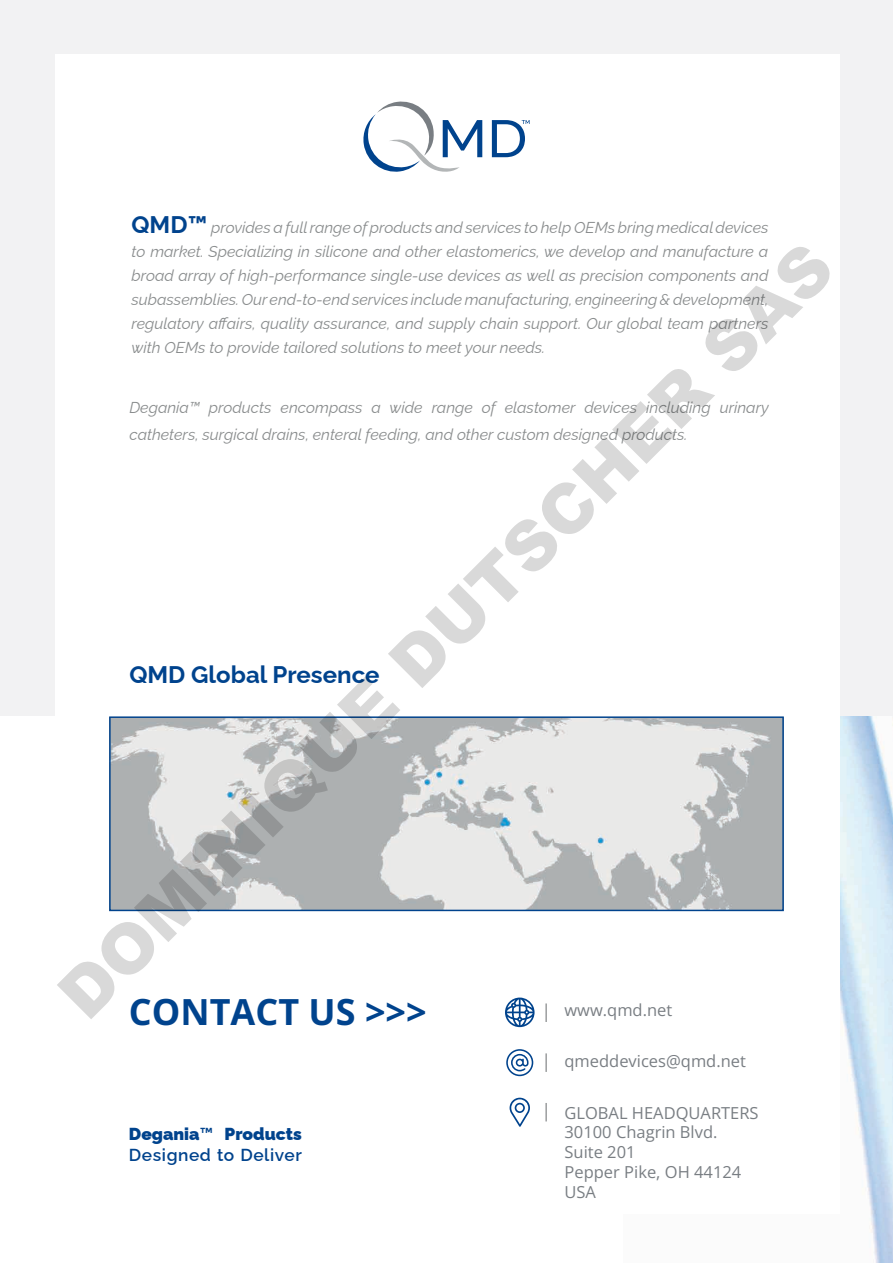
<style>
.page{position:relative;width:893px;height:1263px;background:#fff}
.page>*{position:absolute;margin:0;border:0;box-sizing:border-box;transform-origin:0 0}
.t1{font:900 67.95px "Arial";color:rgb(0 0 0/.15)}
.t2{font:700 36px "Open Sans";color:#00438d}
.t3{font:700 24px "Raleway";color:#00438d}
.t4{font:600 17.4px/20.9px "Raleway";letter-spacing:.035em;color:#00438d}
.t5{font:16.5px/19.8px "Open Sans";color:#797e83}
.t6{font:italic 15.75px/24px "Raleway";color:#898c8d}
.s1{font-weight:700;font-style:normal;font-size:24px;color:#00438d}
.s2{font-weight:900}
</style>
<div class="page">
<img style="left:840px;top:715px;width:53px;height:548px">
<div style="left:0;top:0;width:893px;height:715px;background:#f2f2f3"></div>
<div style="left:55px;top:54px;width:785px;height:1159px;background:#fff"></div>
<svg style="left:492px;top:120px;width:38px;height:37px"></svg>
<svg style="left:363px;top:101px;width:119px;height:71px"></svg>
<svg style="left:545px;top:1003px;width:2px;height:19px"></svg>
<svg style="left:545px;top:1053px;width:2px;height:19px"></svg>
<svg style="left:545px;top:1103px;width:2px;height:18px"></svg>
<svg style="left:505px;top:997px;width:30px;height:30px"></svg>
<svg style="left:510px;top:1098px;width:20px;height:29px"></svg>
<svg style="left:506px;top:1049px;width:27px;height:27px"></svg>
<img style="left:112px;top:719px;width:669px;height:189px">
<div style="left:109px;top:716px;width:675px;height:195px;border:2px solid #00438d"></div>
<p class="t6" style="left:132px;top:213px;width:638px;text-align:justify"><span class="s1">QMD™</span> provides a full range of products and services to help OEMs bring medical devices to market. Specializing in silicone and other elastomerics, we develop and manufacture a broad array of high-performance single-use devices as well as precision components and subassemblies. Our end-to-end services include manufacturing, engineering &amp; development, regulatory affairs, quality assurance, and supply chain support. Our global team partners with OEMs to provide tailored solutions to meet your needs.</p>
<h1 class="t1" style="left:35px;top:971px;width:1063px;rotate:-45deg">DOMINIQUE DUTSCHER SAS</h1>
<p class="t6" style="left:129px;top:392px;width:641px;line-height:27px">Degania™ products encompass a wide range of elastomer devices including urinary catheters, surgical drains, enteral feeding, and other custom designed products.</p>
<h3 class="t3" style="left:129px;top:655px;width:252px">QMD Global Presence</h3>
<h2 class="t2" style="left:129px;top:987px;width:299px">CONTACT US &gt;&gt;&gt;</h2>
<p class="t5" style="left:564px;top:1000px;width:109px">www.qmd.net</p>
<p class="t5" style="left:564px;top:1051px;width:183px">qmeddevices@qmd.net</p>
<p class="t5" style="left:564px;top:1102px;width:196px">GLOBAL HEADQUARTERS<br>30100 Chagrin Blvd.<br>Suite 201<br>Pepper Pike, OH 44124<br>USA</p>
<p class="t4" style="left:129px;top:1122px;width:174px"><span class="s2">Degania</span>™ <span class="s2">Products<br></span>Designed to Deliver</p>
</div>
